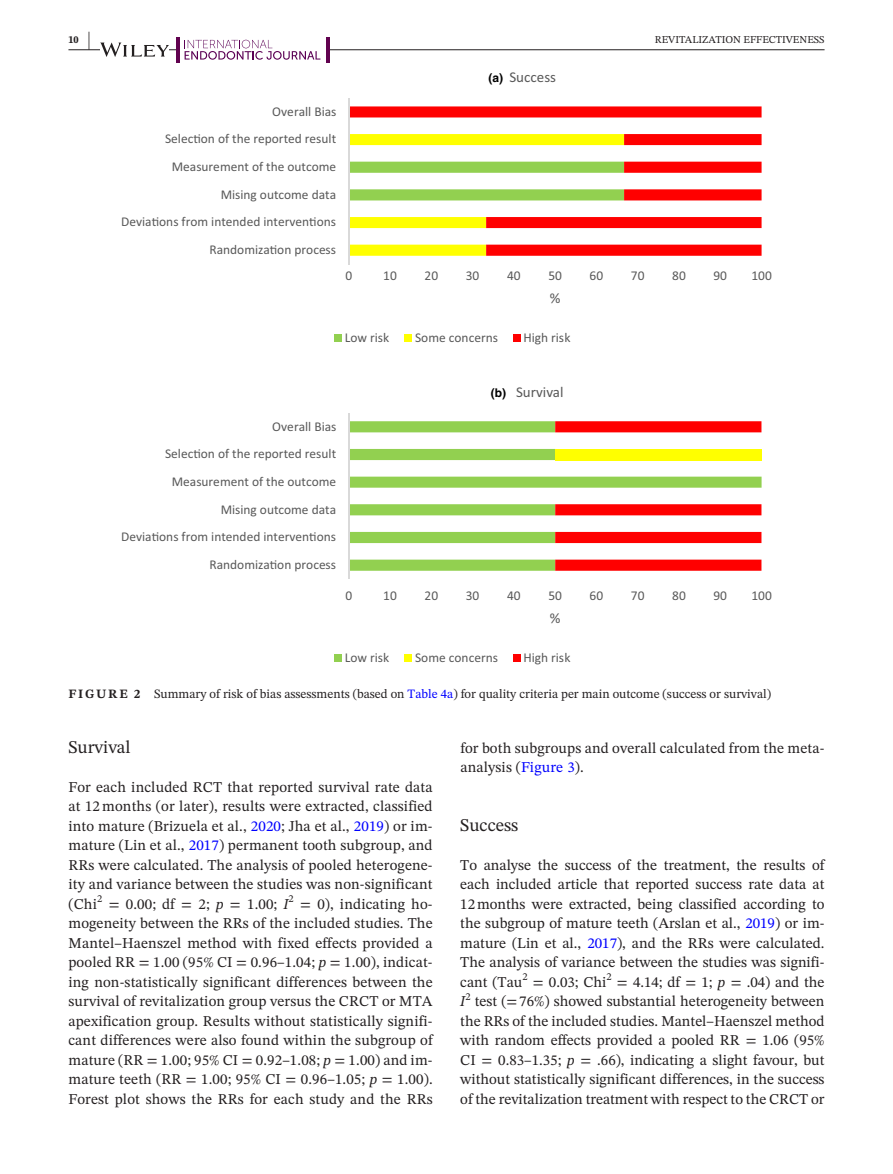
<style>
.page{position:relative;width:893px;height:1174px;background:#fff}
.page>*{position:absolute;margin:0;border:0;box-sizing:border-box;transform-origin:0 0}
.t1{font:18px "STIX Two Text";color:#231f20}
.t2{font:15px/19.5px "STIX Two Text";letter-spacing:.01em;color:#231f20;text-align:justify}
.t3{font:15px "Calibri";color:#595959}
.t4{font:italic 15px "STIX Two Text";color:#231f20}
.t5{font:13.5px "Calibri";color:#595959}
.t6{font:12.75px "STIX Two Text";color:#231f20}
.t7{font:700 12px "Helvetica";color:#000}
.t8{font:10.5px "STIX Two Text";color:#231f20}
.t9{font:700 10.5px "STIX Two Text";color:#231f20}
.s1{font-size:21px}
.s2{font-weight:700}
.s3{color:#00f}
.s4{font-style:italic}
</style>
<div class="page">
<hr style="left:68px;top:49px;width:756px;height:1px;background:#231f20">
<svg style="left:100px;top:43px;width:69px;height:14px"></svg>
<div style="left:177px;top:37px;width:152px;height:25px;background:#fff"></div>
<hr style="left:177px;top:37px;width:3px;height:25px;background:#61024f">
<hr style="left:326px;top:37px;width:3px;height:25px;background:#61024f">
<svg style="left:185px;top:40px;width:135px;height:20px"></svg>
<svg style="left:349px;top:106px;width:413px;height:150px"></svg>
<hr style="left:348px;top:98px;width:1px;height:166px;background:#d9d9d9">
<div style="left:334px;top:334px;width:8px;height:7px;background:#92d050"></div>
<div style="left:404px;top:334px;width:8px;height:7px;background:#ff0"></div>
<div style="left:513px;top:334px;width:7px;height:7px;background:#f00"></div>
<svg style="left:349px;top:421px;width:413px;height:150px"></svg>
<svg style="left:555px;top:421px;width:206px;height:150px"></svg>
<hr style="left:348px;top:413px;width:1px;height:166px;background:#d9d9d9">
<div style="left:334px;top:654px;width:8px;height:7px;background:#92d050"></div>
<div style="left:404px;top:654px;width:8px;height:7px;background:#ff0"></div>
<div style="left:513px;top:654px;width:7px;height:7px;background:#f00"></div>
<p class="t9" style="left:68px;top:32px;width:24px">10 <span class="s1">|</span></p>
<p class="t8" style="left:655px;top:32px;width:171px">REVITALIZATION EFFECTIVENESS</p>
<p class="t5" style="left:272px;top:102px;width:66px">Overall Bias</p>
<p class="t5" style="left:165px;top:130px;width:173px">Selec on of the reported result</p>
<p class="t5" style="left:172px;top:157px;width:166px">Measurement of the outcome</p>
<p class="t5" style="left:221px;top:185px;width:117px">Mising outcome data</p>
<p class="t5" style="left:121px;top:213px;width:216px">Devia ons from intended interven ons</p>
<p class="t5" style="left:209px;top:240px;width:128px">Randomiza on process</p>
<p class="t3" style="left:509px;top:67px;width:48px">Success</p>
<p class="t7" style="left:488px;top:70px;width:16px">(a)</p>
<p class="t5" style="left:345px;top:266px;width:8px">0</p>
<p class="t5" style="left:383px;top:266px;width:15px">10</p>
<p class="t5" style="left:424px;top:266px;width:15px">20</p>
<p class="t5" style="left:466px;top:266px;width:15px">30</p>
<p class="t5" style="left:507px;top:266px;width:15px">40</p>
<p class="t5" style="left:548px;top:266px;width:15px">50</p>
<p class="t5" style="left:590px;top:266px;width:15px">60</p>
<p class="t5" style="left:631px;top:266px;width:15px">70</p>
<p class="t5" style="left:672px;top:266px;width:15px">80</p>
<p class="t5" style="left:713px;top:266px;width:15px">90</p>
<p class="t5" style="left:751px;top:266px;width:22px">100</p>
<p class="t3" style="left:550px;top:287px;width:12px">%</p>
<p class="t5" style="left:345px;top:328px;width:46px">Low risk</p>
<p class="t5" style="left:415px;top:328px;width:84px">Some concerns</p>
<p class="t5" style="left:524px;top:328px;width:48px">High risk</p>
<p class="t5" style="left:272px;top:417px;width:66px">Overall Bias</p>
<p class="t5" style="left:165px;top:444px;width:173px">Selec on of the reported result</p>
<p class="t5" style="left:172px;top:472px;width:166px">Measurement of the outcome</p>
<p class="t5" style="left:221px;top:500px;width:117px">Mising outcome data</p>
<p class="t5" style="left:121px;top:527px;width:216px">Devia ons from intended interven ons</p>
<p class="t5" style="left:209px;top:555px;width:128px">Randomiza on process</p>
<p class="t7" style="left:491px;top:385px;width:17px">(b)</p>
<p class="t3" style="left:516px;top:382px;width:49px">Survival</p>
<p class="t5" style="left:345px;top:586px;width:8px">0</p>
<p class="t5" style="left:383px;top:586px;width:15px">10</p>
<p class="t5" style="left:424px;top:586px;width:15px">20</p>
<p class="t5" style="left:466px;top:586px;width:15px">30</p>
<p class="t5" style="left:507px;top:586px;width:15px">40</p>
<p class="t5" style="left:548px;top:586px;width:15px">50</p>
<p class="t5" style="left:590px;top:586px;width:15px">60</p>
<p class="t5" style="left:631px;top:586px;width:15px">70</p>
<p class="t5" style="left:672px;top:586px;width:15px">80</p>
<p class="t5" style="left:713px;top:586px;width:15px">90</p>
<p class="t5" style="left:751px;top:586px;width:22px">100</p>
<p class="t3" style="left:550px;top:607px;width:12px">%</p>
<p class="t5" style="left:345px;top:648px;width:46px">Low risk</p>
<p class="t5" style="left:415px;top:648px;width:84px">Some concerns</p>
<p class="t5" style="left:524px;top:648px;width:48px">High risk</p>
<p class="t6" style="left:68px;top:685px;width:704px"><span class="s2">FIGURE 2</span> Summary of risk of bias assessments (based on <span class="s3">Table 4a</span>) for quality criteria per main outcome (success or survival)</p>
<p class="t1" style="left:68px;top:734px;width:64px">Survival</p>
<p class="t2" style="left:68px;top:777px;width:366px">For each included RCT that reported survival rate data at 12 months (or later), results were extracted, classified into mature (Brizuela et al., <span class="s3">2020</span>; Jha et al., <span class="s3">2019</span>) or im&shy;mature (Lin et al., <span class="s3">2017</span>) permanent tooth subgroup, and RRs were calculated. The analysis of pooled heterogene&shy;ity and variance between the studies was non-significant (Chi</p>
<p class="t8" style="left:97px;top:891px;width:7px">2</p>
<p class="t2" style="left:109px;top:894px;width:181px">= 0.00; df = 2; <span class="s4">p</span> = 1.00; <span class="s4">I</span></p>
<p class="t8" style="left:289px;top:891px;width:7px">2</p>
<p class="t2" style="left:68px;top:894px;width:366px;text-indent:232px">= 0), indicating ho&shy;mogeneity between the RRs of the included studies. The Mantel–Haenszel method with fixed effects provided a pooled RR = 1.00 (95% CI = 0.96–1.04; <span class="s4">p</span> = 1.00), indicat&shy;ing non-statistically significant differences between the survival of revitalization group versus the CRCT or MTA apexification group. Results without statistically signifi&shy;cant differences were also found within the subgroup of mature (RR = 1.00; 95% CI = 0.92–1.08; <span class="s4">p</span> = 1.00) and im&shy;mature teeth (RR = 1.00; 95% CI = 0.96–1.05; <span class="s4">p</span> = 1.00).<br>Forest plot shows the RRs for each study and the RRs</p>
<p class="t2" style="left:460px;top:738px;width:366px">for both subgroups and overall calculated from the meta&shy;analysis (<span class="s3">Figure 3</span>).</p>
<p class="t1" style="left:460px;top:812px;width:59px">Success</p>
<p class="t2" style="left:460px;top:855px;width:366px">To analyse the success of the treatment, the results of each included article that reported success rate data at 12months were extracted, being classified according to the subgroup of mature teeth (Arslan et al., <span class="s3">2019</span>) or im&shy;mature (Lin et al., <span class="s3">2017</span>), and the RRs were calculated.<br>The analysis of variance between the studies was signifi&shy;cant (Tau</p>
<p class="t8" style="left:522px;top:969px;width:7px">2</p>
<p class="t2" style="left:533px;top:972px;width:75px">= 0.03; Chi</p>
<p class="t8" style="left:606px;top:969px;width:7px">2</p>
<p class="t2" style="left:617px;top:972px;width:209px">= 4.14; df = 1; <span class="s4">p</span> = .04) and the</p>
<p class="t8" style="left:465px;top:988px;width:7px">2</p>
<p class="t2" style="left:460px;top:991px;width:366px;text-indent:15px">test (=76%) showed substantial heterogeneity between the RRs of the included studies. Mantel–Haenszel method with random effects provided a pooled RR = 1.06 (95% CI = 0.83–1.35; <span class="s4">p</span> = .66), indicating a slight favour, but without statistically significant differences, in the success of the revitalization treatment with respect to the CRCT or</p>
<p class="t4" style="left:460px;top:990px;width:7px">I</p>
</div>
